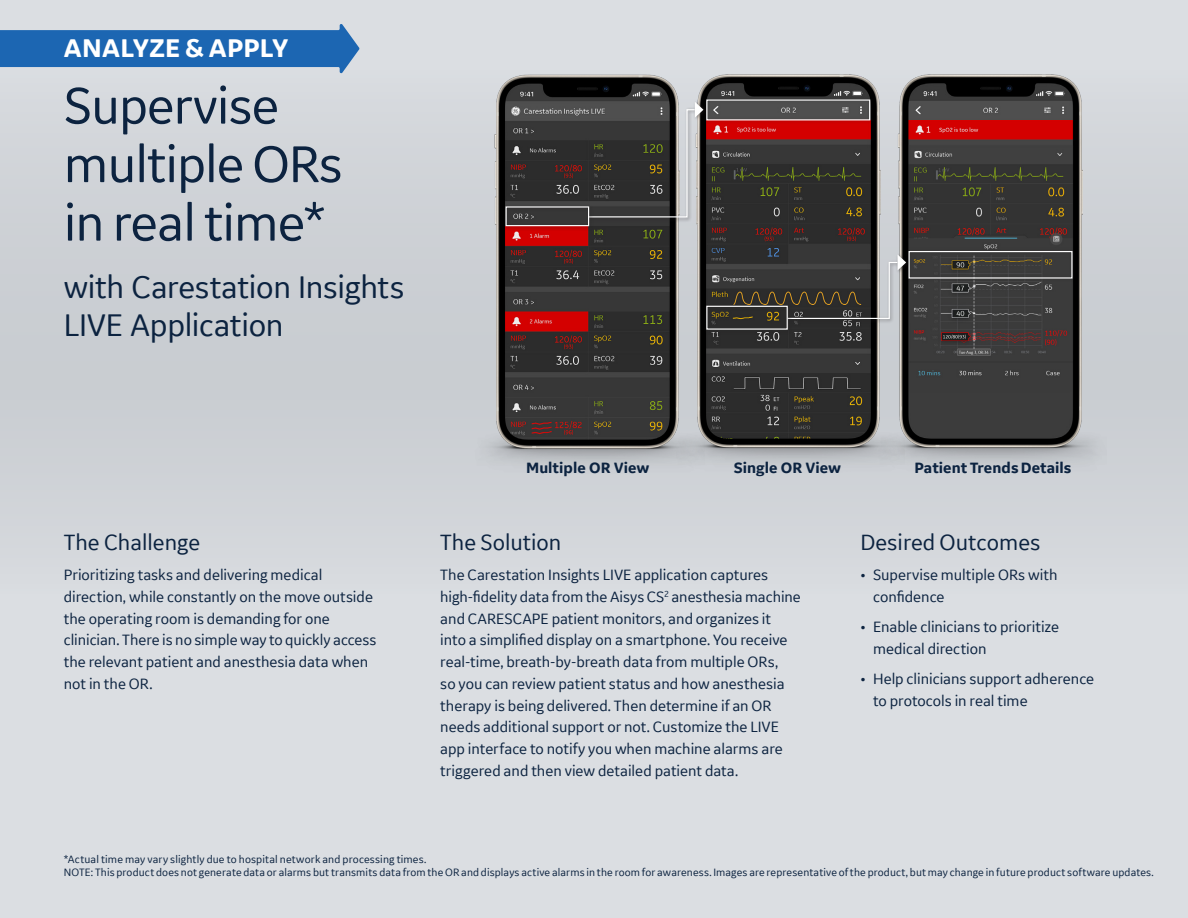
<style>
.page{position:relative;width:1188px;height:918px;background:#dbdee2}
.page>*{position:absolute;margin:0;border:0;box-sizing:border-box;transform-origin:0 0}
.Otsikko{font:54px/58.5px "GE Inspira Sans";letter-spacing:-.015em;color:#0c2340}
.SUB_OTSIKKO_ISO{font:33px/37.5px "GE Inspira Sans";letter-spacing:-.01em;color:#0c2340}
.otsikko-new{font:700 27px "GE Inspira Sans";color:#fff}
.otsikko-new-2{font:23.25px "GE Inspira Sans";color:#0c2340}
.LEIPÄTEKSTI{font:15.75px/21.8px "GE Inspira Sans";color:#0c2340}
.t1{font:700 15.75px "GE Inspira Sans";color:#0c2340}
.Lähde{font:11.25px/13.5px "GE Inspira Sans";letter-spacing:.01em;color:#0c2340}
</style>
<div class="page">
<div style="left:0;top:0;width:1188px;height:593px;background:#d1d4d9"></div>
<img style="left:905px;top:74px;width:194px;height:390px">
<div style="left:905px;top:247px;width:171px;height:35px;background:#231f20;opacity:.32"></div>
<div style="left:909px;top:251px;width:164px;height:28px;border:1px solid #fff"></div>
<img style="left:483px;top:74px;width:190px;height:391px">
<img style="left:673px;top:74px;width:232px;height:391px">
<div style="left:586px;top:100px;width:122px;height:122px;background:#231f20;opacity:.5"></div>
<svg style="left:587px;top:102px;width:116px;height:116px;background:#555554"></svg>
<div style="left:785px;top:253px;width:125px;height:71px;background:#231f20;opacity:.5"></div>
<svg style="left:787px;top:254px;width:119px;height:66px;background:#565553"></svg>
<div style="left:503px;top:204px;width:91px;height:27px;background:#231f20;opacity:.5"></div>
<div style="left:506px;top:206px;width:83px;height:20px;border:1px solid #fff"></div>
<div style="left:704px;top:304px;width:88px;height:30px;background:#231f20;opacity:.5"></div>
<div style="left:706px;top:306px;width:82px;height:24px;border:1px solid #fff"></div>
<div style="left:703px;top:96px;width:171px;height:28px;background:#231f20;opacity:.32"></div>
<div style="left:706px;top:99px;width:164px;height:21px;border:1px solid #fff"></div>
<svg style="left:0;top:24px;width:360px;height:50px"></svg>
<p class="otsikko-new" style="left:64px;top:31px;width:226px">ANALYZE &amp; APPLY</p>
<p class="Otsikko" style="left:64px;top:75px;width:280px">Supervise multiple ORs</p>
<p class="Otsikko" style="left:64px;top:192px;width:263px">in real time*</p>
<p class="SUB_OTSIKKO_ISO" style="left:64px;top:268px;width:342px">with Carestation Insights<br>LIVE Application</p>
<p class="otsikko-new-2" style="left:64px;top:528px;width:138px">The Challenge</p>
<p class="LEIPÄTEKSTI" style="left:64px;top:564px;width:314px">Prioritizing tasks and delivering medical direction, while constantly on the move outside the operating room is demanding for one clinician. There is no simple way to quickly access the relevant patient and anesthesia data when not in the OR.</p>
<p class="t1" style="left:526px;top:458px;width:125px">Multiple OR View</p>
<p class="t1" style="left:734px;top:458px;width:109px">Single OR View</p>
<p class="t1" style="left:914px;top:458px;width:159px">Patient Trends Details</p>
<p class="otsikko-new-2" style="left:440px;top:528px;width:123px">The Solution</p>
<p class="LEIPÄTEKSTI" style="left:440px;top:564px;width:362px">The Carestation Insights LIVE application captures high-fidelity data from the Aisys CS<sup>2</sup> anesthesia machine and CARESCAPE patient monitors, and organizes it into a simplified display on a smartphone. You receive real-time, breath-by-breath data from multiple ORs,<br>so you can review patient status and how anesthesia therapy is being delivered. Then determine if an OR needs additional support or not. Customize the LIVE app interface to notify you when machine alarms are triggered and then view detailed patient data.</p>
<p class="otsikko-new-2" style="left:860px;top:528px;width:182px">Desired Outcomes</p>
<p class="LEIPÄTEKSTI" style="left:873px;top:564px;width:186px;text-indent:-13px">• Supervise multiple ORs with confidence</p>
<p class="LEIPÄTEKSTI" style="left:873px;top:616px;width:188px;text-indent:-13px">• Enable clinicians to prioritize medical direction</p>
<p class="LEIPÄTEKSTI" style="left:873px;top:668px;width:223px;text-indent:-13px">• Help clinicians support adherence to protocols in real time</p>
<p class="Lähde" style="left:64px;top:852px;width:1091px">*Actual time may vary slightly due to hospital network and processing times.<br>NOTE: This product does not generate data or alarms but transmits data from the OR and displays active alarms in the room for awareness. Images are representative of the product, but may change in future product software updates.</p>
</div>
